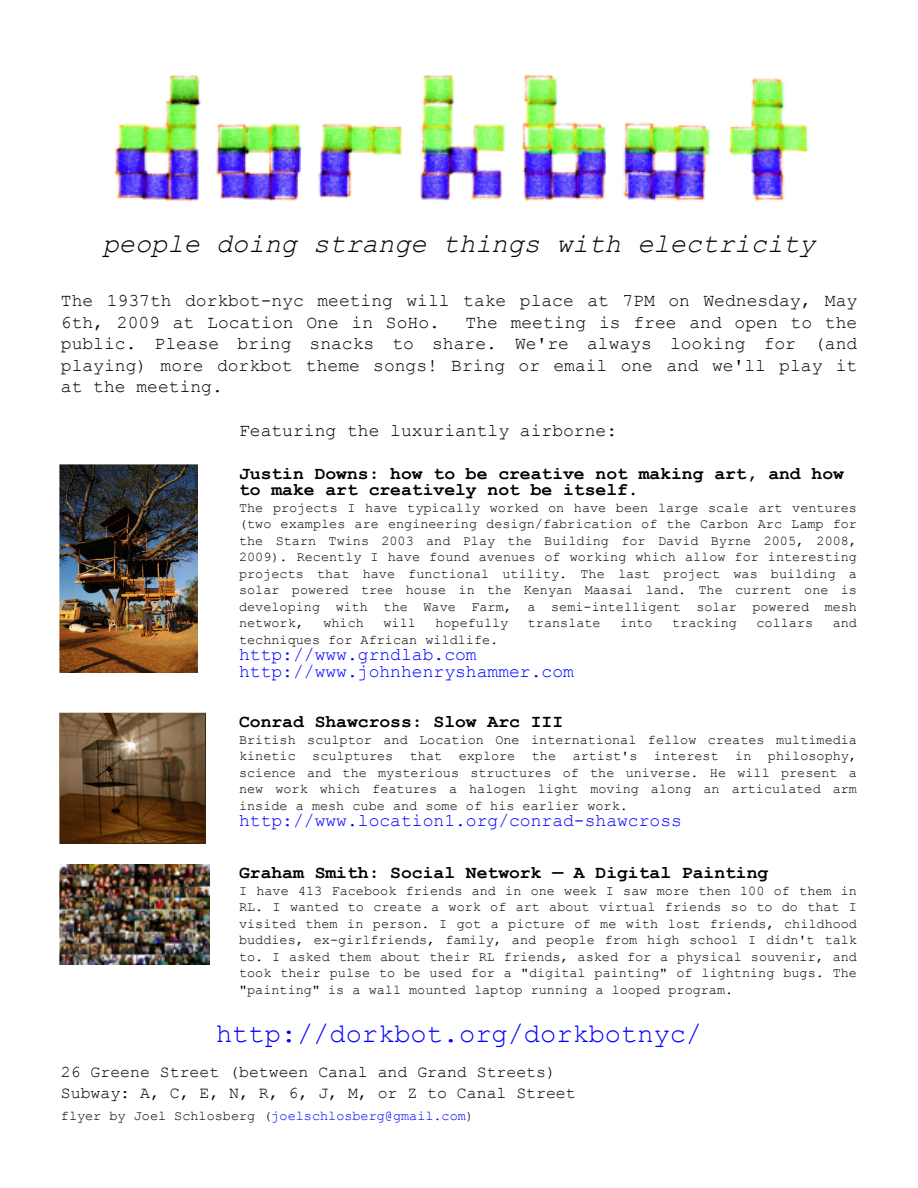
<style>
.page{position:relative;width:918px;height:1188px;background:#fff}
.page>*{position:absolute;margin:0;border:0;box-sizing:border-box;transform-origin:0 0}
.t1{font:italic 27px "Courier New";color:#000}
.t2{font:27px "Courier New";color:#00f}
.t3{font:18px/21.6px "Courier New";color:#000}
.t4{font:700 18px/16.5px "Courier New";color:#000}
.t5{font:18px/16.5px "Courier New";color:#00f}
.t6{font:16.5px/21.6px "Courier New";color:#000}
.t7{font:13.5px/16.5px "Courier New";color:#000;text-align:justify}
.t8{font:13.5px "Courier New";color:#00f}
.s1{color:#000}
</style>
<div class="page">
<img style="left:114px;top:75px;width:695px;height:127px">
<img style="left:59px;top:713px;width:147px;height:130px">
<img style="left:59px;top:864px;width:150px;height:100px">
<img style="left:59px;top:464px;width:138px;height:208px">
<h1 class="t1" style="left:103px;top:230px;width:714px">people doing strange things with electricity</h1>
<h2 class="t3" style="left:61px;top:290px;width:798px">The 1937th dorkbot-nyc meeting will take place at 7PM on Wednesday, May<br>6th, 2009 at Location One in SoHo.</h2>
<h2 class="t3" style="left:61px;top:312px;width:798px;text-align:justify;text-indent:405px">The meeting is free and open to the public. Please bring snacks to share. We're always looking for (and playing) more dorkbot theme songs! Bring or email one and we'll play it at the meeting.</h2>
<h2 class="t3" style="left:239px;top:420px;width:380px">Featuring the luxuriantly airborne:</h2>
<h2 class="t4" style="left:239px;top:466px;width:606px">Justin Downs: how to be creative not making art, and how to make art creatively not be itself.</h2>
<p class="t7" style="left:239px;top:500px;width:619px">The projects I have typically worked on have been large scale art ventures (two examples are engineering design/fabrication of the Carbon Arc Lamp for the Starn Twins 2003 and Play the Building for David Byrne 2005, 2008, 2009). Recently I have found avenues of working which allow for interesting projects that have functional utility. The last project was building a solar powered tree house in the Kenyan Maasai land. The current one is developing with the Wave Farm, a semi-intelligent solar powered mesh network,</p>
<p class="t7" style="left:323px;top:615px;width:42px">which</p>
<p class="t7" style="left:383px;top:615px;width:34px">will</p>
<p class="t7" style="left:435px;top:615px;width:74px">hopefully</p>
<p class="t7" style="left:528px;top:615px;width:74px">translate</p>
<p class="t7" style="left:620px;top:615px;width:34px">into</p>
<p class="t7" style="left:672px;top:615px;width:66px">tracking</p>
<p class="t7" style="left:757px;top:615px;width:58px">collars</p>
<p class="t7" style="left:833px;top:615px;width:26px">and</p>
<p class="t7" style="left:239px;top:632px;width:261px">techniques for African wildlife.</p>
<h2 class="t5" style="left:239px;top:647px;width:336px">http://www.grndlab.com http://www.johnhenryshammer.com</h2>
<h2 class="t4" style="left:239px;top:714px;width:326px">Conrad Shawcross: Slow Arc III</h2>
<p class="t7" style="left:239px;top:732px;width:619px">British sculptor and Location One international fellow creates multimedia kinetic sculptures that explore the artist's interest in philosophy, science and the mysterious structures of the universe. He will present a new work which features a halogen light moving along an articulated arm inside a mesh cube and some of his earlier work.</p>
<h2 class="t5" style="left:239px;top:813px;width:444px">http://www.location1.org/conrad-shawcross</h2>
<h2 class="t4" style="left:239px;top:865px;width:531px">Graham Smith: Social Network — A Digital Painting</h2>
<p class="t7" style="left:239px;top:883px;width:619px">I have 413 Facebook friends and in one week I saw more then 100 of them in RL. I wanted to create a work of art about virtual friends so to do that I visited them in person. I got a picture of me with lost friends, childhood buddies, ex-girlfriends, family, and people from high school I didn't talk to. I asked them about their RL friends, asked for a physical souvenir, and took their pulse to be used for a "digital painting" of lightning bugs. The "painting" is a wall mounted laptop running a looped program.</p>
<h1 class="t2" style="left:216px;top:1019px;width:488px">http://dorkbot.org/dorkbotnyc/</h1>
<p class="t6" style="left:61px;top:1062px;width:516px">26 Greene Street (between Canal and Grand Streets)<br>Subway: A, C, E, N, R, 6, J, M, or Z to Canal Street</p>
<p class="t8" style="left:61px;top:1109px;width:415px"><span class="s1">flyer by Joel Schlosberg (</span>joelschlosberg@gmail.com<span class="s1">)</span></p>
</div>
